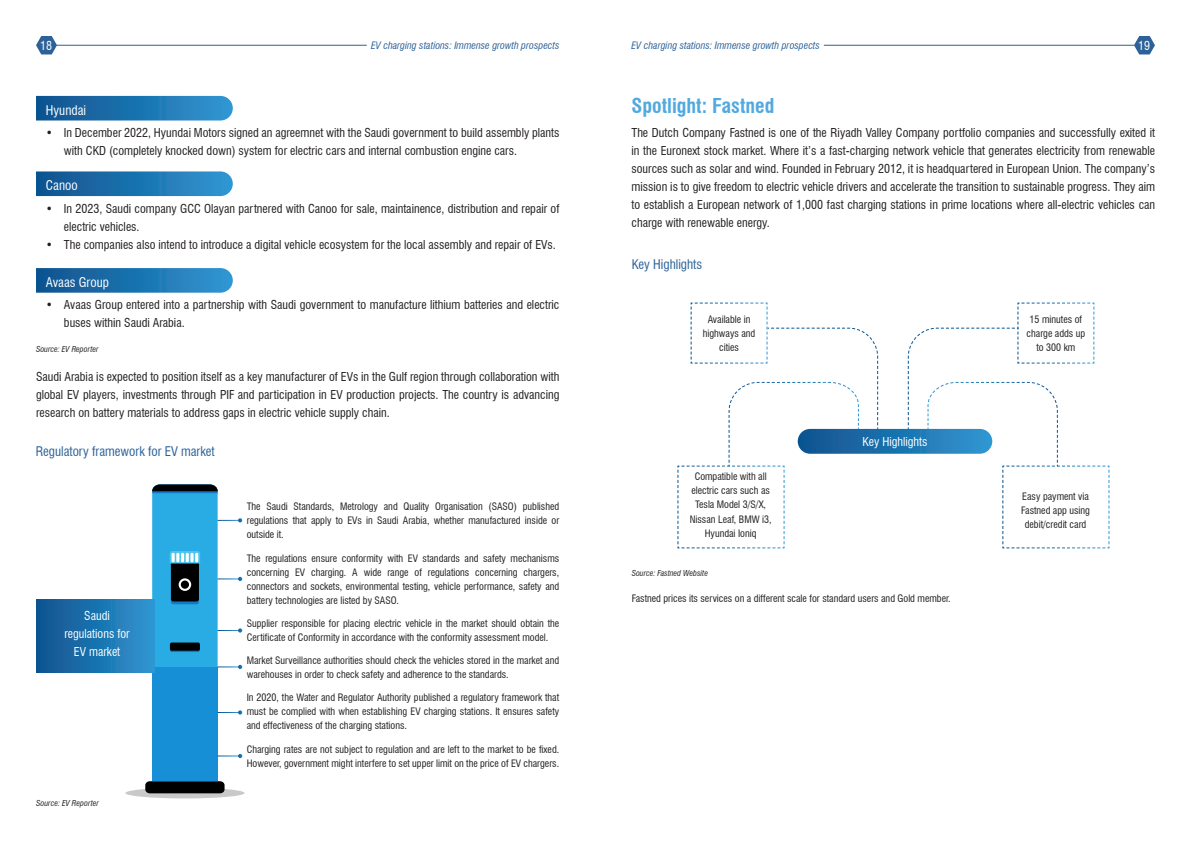
<style>
.page{position:relative;width:1191px;height:842px;background:#fff}
.page>*{position:absolute;margin:0;border:0;box-sizing:border-box;transform-origin:0 0}
.t1{font:700 condensed 20px "Swiss 721 BT";color:#52a9df}
.t2{font:condensed 13px "Swiss 721 BT";color:#2c6299}
.t3{font:condensed 13px "Swiss 721 BT";color:#fff}
.t4{font:condensed 12px/18px "Swiss 721 BT";color:#231f20}
.t5{font:condensed 12px/18px "Swiss 721 BT";color:#fff;text-align:center}
.t6{font:condensed 10px/14px "Swiss 721 BT";color:#231f20;text-align:center}
.t7{font:italic condensed 10px "Swiss 721 BT";color:#2c6299}
.t8{font:italic condensed 8px "Swiss 721 BT";color:#231f20}
</style>
<div class="page">
<svg style="left:36px;top:36px;width:21px;height:18px"></svg>
<hr style="left:56px;top:45px;width:311px;height:1px;background:#2c6299">
<svg style="left:1134px;top:36px;width:21px;height:18px"></svg>
<hr style="left:824px;top:45px;width:310px;height:1px;background:#2c6299">
<svg style="left:36px;top:96px;width:197px;height:24px;background:#2075b0"></svg>
<svg style="left:36px;top:171px;width:197px;height:25px;background:#2577b1"></svg>
<svg style="left:36px;top:268px;width:197px;height:25px;background:#2477b1"></svg>
<svg style="left:125px;top:788px;width:119px;height:10px"></svg>
<div style="left:152px;top:667px;width:66px;height:114px;background:#178fd6"></div>
<div style="left:145px;top:781px;width:79px;height:12px;background:#000;border-radius:4px"></div>
<div style="left:36px;top:600px;width:118px;height:73px;background:linear-gradient(to right,#0d528e,#2e94cf)"></div>
<svg style="left:152px;top:484px;width:90px;height:230px"></svg>
<svg style="left:218px;top:754px;width:24px;height:4px"></svg>
<div style="left:797px;top:429px;width:195px;height:25px;background:#1672ad;border-radius:12px"></div>
<svg style="left:677px;top:302px;width:201px;height:247px"></svg>
<svg style="left:907px;top:302px;width:203px;height:247px"></svg>
<p class="t5" style="left:40px;top:36px;width:13px">18</p>
<p class="t7" style="left:371px;top:39px;width:190px">EV charging stations: Immense growth prospects</p>
<p class="t7" style="left:631px;top:39px;width:190px">EV charging stations: Immense growth prospects</p>
<p class="t5" style="left:1138px;top:36px;width:13px">19</p>
<p class="t3" style="left:46px;top:102px;width:42px">Hyundai</p>
<p class="t4" style="left:64px;top:124px;width:497px;text-indent:-18px">• In December 2022, Hyundai Motors signed an agreemnet with the Saudi government to build assembly plants with CKD (completely knocked down) system for electric cars and internal combustion engine cars.</p>
<p class="t3" style="left:46px;top:178px;width:33px">Canoo</p>
<p class="t4" style="left:64px;top:199px;width:497px;text-indent:-18px">• In 2023, Saudi company GCC Olayan partnered with Canoo for sale, maintainence, distribution and repair of electric vehicles.</p>
<p class="t4" style="left:46px;top:235px;width:511px">• The companies also intend to introduce a digital vehicle ecosystem for the local assembly and repair of EVs.</p>
<p class="t3" style="left:46px;top:274px;width:65px">Avaas Group</p>
<p class="t4" style="left:64px;top:296px;width:497px;text-indent:-18px">• Avaas Group entered into a partnership with Saudi government to manufacture lithium batteries and electric buses within Saudi Arabia.</p>
<p class="t8" style="left:36px;top:344px;width:64px">Source: EV Reporter</p>
<p class="t4" style="left:36px;top:368px;width:525px;text-align:justify">Saudi Arabia is expected to position itself as a key manufacturer of EVs in the Gulf region through collaboration with global EV players, investments through PIF and participation in EV production projects. The country is advancing research on battery materials to address gaps in electric vehicle supply chain.</p>
<p class="t2" style="left:36px;top:443px;width:180px">Regulatory framework for EV market</p>
<p class="t5" style="left:64px;top:607px;width:67px">Saudi regulations for<br>EV market</p>
<p class="t8" style="left:36px;top:798px;width:64px">Source: EV Reporter</p>
<p class="t6" style="left:247px;top:499px;width:314px;text-align:justify">The Saudi Standards, Metrology and Quality Organisation (SASO) published regulations that apply to EVs in Saudi Arabia, whether manufactured inside or outside it.</p>
<p class="t6" style="left:247px;top:551px;width:314px;text-align:justify">The regulations ensure conformity with EV standards and safety mechanisms concerning EV charging. A wide range of regulations concerning chargers, connectors and sockets, environmental testing, vehicle performance, safety and battery technologies are listed by SASO.</p>
<p class="t6" style="left:247px;top:617px;width:314px;text-align:left">Supplier responsible for placing electric vehicle in the market should obtain the<br>Certificate of Conformity in accordance with the conformity assessment model.</p>
<p class="t6" style="left:247px;top:653px;width:314px;text-align:left">Market Surveillance authorities should check the vehicles stored in the market and warehouses in order to check safety and adherence to the standards.</p>
<p class="t6" style="left:247px;top:691px;width:314px;text-align:justify">In 2020, the Water and Regulator Authority published a regulatory framework that must be complied with when establishing EV charging stations. It ensures safety and effectiveness of the charging stations.</p>
<p class="t6" style="left:247px;top:742px;width:314px;text-align:left">Charging rates are not subject to regulation and are left to the market to be fixed.<br>However, government might interfere to set upper limit on the price of EV chargers.</p>
<p class="t1" style="left:631px;top:93px;width:144px">Spotlight: Fastned</p>
<p class="t4" style="left:631px;top:124px;width:525px;text-align:justify">The Dutch Company Fastned is one of the Riyadh Valley Company portfolio companies and successfully exited it in the Euronext stock market. Where it’s a fast-charging network vehicle that generates electricity from renewable sources such as solar and wind. Founded in February 2012, it is headquartered in European Union. The company’s mission is to give freedom to electric vehicle drivers and accelerate the transition to sustainable progress. They aim to establish a European network of 1,000 fast charging stations in prime locations where all-electric vehicles can charge with renewable energy.</p>
<p class="t2" style="left:631px;top:257px;width:72px">Key Highlights</p>
<p class="t6" style="left:703px;top:312px;width:54px">Available in highways and cities</p>
<p class="t6" style="left:689px;top:470px;width:83px">Compatible with all electric cars such as<br>Tesla Model 3/S/X,<br>Nissan Leaf, BMW i3,<br>Hyundai Ioniq</p>
<p class="t5" style="left:862px;top:432px;width:67px">Key Highlights</p>
<p class="t8" style="left:632px;top:568px;width:78px">Source: Fastned Website</p>
<p class="t6" style="left:632px;top:591px;width:320px">Fastned prices its services on a different scale for standard users and Gold member.</p>
<p class="t6" style="left:1026px;top:312px;width:60px">15 minutes of charge adds up to 300 km</p>
<p class="t6" style="left:1021px;top:489px;width:70px">Easy payment via<br>Fastned app using debit/credit card</p>
</div>
